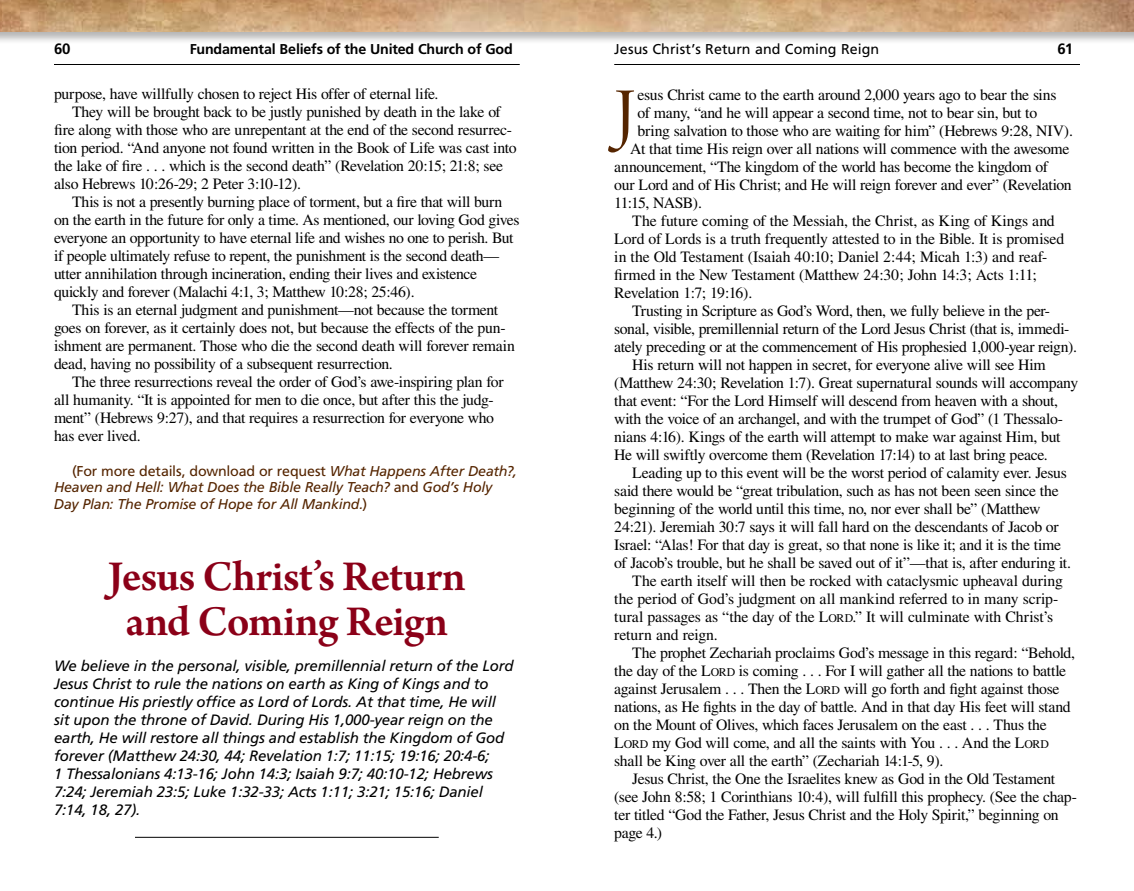
<style>
.page{position:relative;width:1134px;height:891px;background:#fff}
.page>*{position:absolute;margin:0;border:0;box-sizing:border-box;transform-origin:0 0}
.t1{font:74.55px "Arno Pro Display";color:#552500}
.t2{font:600 45px/45px "Arno Pro";letter-spacing:-.01em;color:#8b0018;text-align:center}
.t3{font:15.75px "Times";letter-spacing:-.02em;color:#000}
.t4{font:italic 15px/18px "Frutiger";letter-spacing:-.01em;color:#000}
.t5{font:700 15px "Frutiger";color:#000}
.t6{font:italic 14.25px/16.5px "Frutiger";letter-spacing:-.015em;color:#552500}
.t7{font:700 14.25px "Frutiger";letter-spacing:-.015em;color:#000}
.t8{font:14.25px "Frutiger";letter-spacing:.005em;color:#000}
.s1{font-style:normal}
.s2{font-style:inherit}
.s3{font-size:11.85px}
</style>
<div class="page">
<hr style="left:54px;top:64px;width:466px;height:1px;background:#000">
<div style="left:0;top:0;width:567px;height:44px;background:#000;opacity:.3"></div>
<img style="left:0;top:0;width:567px;height:32px">
<hr style="left:614px;top:64px;width:466px;height:1px;background:#000">
<div style="left:567px;top:0;width:567px;height:44px;background:#000;opacity:.3"></div>
<svg style="left:567px;top:0;width:567px;height:32px;background:#cea67d"></svg>
<hr style="left:135px;top:837px;width:304px;height:1px;background:#000">
<p class="t5" style="left:54px;top:40px;width:18px">60</p>
<p class="t7" style="left:190px;top:41px;width:325px">Fundamental Beliefs of the United Church of God</p>
<p class="t5" style="left:1058px;top:40px;width:17px">61</p>
<p class="t3" style="left:54px;top:85px;width:386px">purpose, have willfully chosen to reject His offer of eternal life.</p>
<p class="t3" style="left:72px;top:103px;width:430px">They will be brought back to be justly punished by death in the lake of</p>
<p class="t3" style="left:54px;top:121px;width:460px">fire along with those who are unrepentant at the end of the second resurrec-</p>
<p class="t3" style="left:54px;top:139px;width:464px">tion period. “And anyone not found written in the Book of Life was cast into</p>
<p class="t3" style="left:54px;top:157px;width:451px">the lake of fire . . . which is the second death” (Revelation 20:15; 21:8; see</p>
<p class="t3" style="left:54px;top:175px;width:249px">also Hebrews 10:26-29; 2 Peter 3:10-12).</p>
<p class="t3" style="left:72px;top:193px;width:432px">This is not a presently burning place of torment, but a fire that will burn</p>
<p class="t3" style="left:54px;top:211px;width:467px">on the earth in the future for only a time. As mentioned, our loving God gives</p>
<p class="t3" style="left:54px;top:229px;width:461px">everyone an opportunity to have eternal life and wishes no one to perish. But</p>
<p class="t3" style="left:54px;top:247px;width:447px">if people ultimately refuse to repent, the punishment is the second death—</p>
<p class="t3" style="left:54px;top:265px;width:425px">utter annihilation through incineration, ending their lives and existence</p>
<p class="t3" style="left:54px;top:283px;width:362px">quickly and forever (Malachi 4:1, 3; Matthew 10:28; 25:46).</p>
<p class="t3" style="left:72px;top:301px;width:428px">This is an eternal judgment and punishment—not because the torment</p>
<p class="t3" style="left:54px;top:319px;width:453px">goes on forever, as it certainly does not, but because the effects of the pun-</p>
<p class="t3" style="left:54px;top:337px;width:463px">ishment are permanent. Those who die the second death will forever remain</p>
<p class="t3" style="left:54px;top:355px;width:340px">dead, having no possibility of a subsequent resurrection.</p>
<p class="t3" style="left:72px;top:373px;width:433px">The three resurrections reveal the order of God’s awe-inspiring plan for</p>
<p class="t3" style="left:54px;top:391px;width:441px">all humanity. “It is appointed for men to die once, but after this the judg-</p>
<p class="t3" style="left:54px;top:409px;width:442px">ment” (Hebrews 9:27), and that requires a resurrection for everyone who</p>
<p class="t3" style="left:54px;top:427px;width:88px">has ever lived.</p>
<p class="t6" style="left:54px;top:463px;width:465px;text-indent:18px"><span class="s1">(For more details, download or request</span> What Happens After Death?,<br>Heaven and Hell: What Does the Bible Really Teach? <span class="s1">and</span> God’s Holy<br>Day Plan: The Promise of Hope for All Mankind.<span class="s1">)</span></p>
<p class="t8" style="left:614px;top:41px;width:266px">Jesus Christ’s Return and Coming Reign</p>
<h1 class="t1" style="left:614px;top:73px;width:23px">J</h1>
<p class="t3" style="left:638px;top:86px;width:420px">esus Christ came to the earth around 2,000 years ago to bear the sins</p>
<p class="t3" style="left:638px;top:104px;width:401px">of many, “and he will appear a second time, not to bear sin, but to</p>
<p class="t3" style="left:638px;top:122px;width:437px">bring salvation to those who are waiting for him” (Hebrews 9:28, NIV).</p>
<p class="t3" style="left:630px;top:140px;width:441px">At that time His reign over all nations will commence with the awesome</p>
<p class="t3" style="left:614px;top:158px;width:435px">announcement, “The kingdom of the world has become the kingdom of</p>
<p class="t3" style="left:614px;top:176px;width:459px">our Lord and of His Christ; and He will reign forever and ever” (Revelation</p>
<p class="t3" style="left:614px;top:194px;width:89px">11:15, NASB).</p>
<p class="t3" style="left:632px;top:212px;width:424px">The future coming of the Messiah, the Christ, as King of Kings and</p>
<p class="t3" style="left:614px;top:230px;width:452px">Lord of Lords is a truth frequently attested to in the Bible. It is promised</p>
<p class="t3" style="left:614px;top:248px;width:435px">in the Old Testament (Isaiah 40:10; Daniel 2:44; Micah 1:3) and reaf-</p>
<p class="t3" style="left:614px;top:266px;width:424px">firmed in the New Testament (Matthew 24:30; John 14:3; Acts 1:11;</p>
<p class="t3" style="left:614px;top:284px;width:140px">Revelation 1:7; 19:16).</p>
<p class="t3" style="left:632px;top:302px;width:419px">Trusting in Scripture as God’s Word, then, we fully believe in the per-</p>
<p class="t3" style="left:614px;top:320px;width:457px">sonal, visible, premillennial return of the Lord Jesus Christ (that is, immedi-</p>
<p class="t3" style="left:614px;top:338px;width:464px">ately preceding or at the commencement of His prophesied 1,000-year reign).</p>
<p class="t3" style="left:632px;top:356px;width:415px">His return will not happen in secret, for everyone alive will see Him</p>
<p class="t3" style="left:614px;top:374px;width:466px">(Matthew 24:30; Revelation 1:7). Great supernatural sounds will accompany</p>
<p class="t3" style="left:614px;top:392px;width:445px">that event: “For the Lord Himself will descend from heaven with a shout,</p>
<p class="t3" style="left:614px;top:410px;width:450px">with the voice of an archangel, and with the trumpet of God” (1 Thessalo-</p>
<p class="t3" style="left:614px;top:428px;width:448px">nians 4:16). Kings of the earth will attempt to make war against Him, but</p>
<p class="t3" style="left:614px;top:446px;width:435px">He will swiftly overcome them (Revelation 17:14) to at last bring peace.</p>
<p class="t3" style="left:632px;top:464px;width:436px">Leading up to this event will be the worst period of calamity ever. Jesus</p>
<p class="t3" style="left:614px;top:482px;width:446px">said there would be “great tribulation, such as has not been seen since the</p>
<p class="t3" style="left:614px;top:500px;width:428px">beginning of the world until this time, no, nor ever shall be” (Matthew</p>
<p class="t3" style="left:614px;top:518px;width:446px">24:21). Jeremiah 30:7 says it will fall hard on the descendants of Jacob or</p>
<p class="t3" style="left:614px;top:536px;width:448px">Israel: “Alas! For that day is great, so that none is like it; and it is the time</p>
<p class="t3" style="left:614px;top:554px;width:458px">of Jacob’s trouble, but he shall be saved out of it”—that is, after enduring it.</p>
<p class="t3" style="left:632px;top:572px;width:432px">The earth itself will then be rocked with cataclysmic upheaval during</p>
<p class="t3" style="left:614px;top:590px;width:446px">the period of God’s judgment on all mankind referred to in many scrip-</p>
<p class="t3" style="left:614px;top:608px;width:441px">tural passages as “the day of the <span class="s2">L</span><span class="s3">ORD</span>.” It will culminate with Christ’s</p>
<p class="t3" style="left:614px;top:626px;width:105px">return and reign.</p>
<p class="t3" style="left:632px;top:644px;width:444px">The prophet Zechariah proclaims God’s message in this regard: “Behold,</p>
<p class="t3" style="left:614px;top:662px;width:453px">the day of the <span class="s2">L</span><span class="s3">ORD</span> is coming . . . For I will gather all the nations to battle</p>
<p class="t3" style="left:614px;top:680px;width:447px">against Jerusalem . . . Then the <span class="s2">L</span><span class="s3">ORD</span> will go forth and fight against those</p>
<p class="t3" style="left:614px;top:698px;width:458px">nations, as He fights in the day of battle. And in that day His feet will stand</p>
<p class="t3" style="left:614px;top:716px;width:434px">on the Mount of Olives, which faces Jerusalem on the east . . . Thus the</p>
<p class="t3" style="left:614px;top:734px;width:436px"><span class="s2">L</span><span class="s3">ORD</span> my God will come, and all the saints with You . . . And the <span class="s2">L</span><span class="s3">ORD</span></p>
<p class="t3" style="left:614px;top:752px;width:331px">shall be King over all the earth” (Zechariah 14:1-5, 9).</p>
<p class="t3" style="left:632px;top:770px;width:424px">Jesus Christ, the One the Israelites knew as God in the Old Testament</p>
<p class="t3" style="left:614px;top:788px;width:464px">(see John 8:58; 1 Corinthians 10:4), will fulfill this prophecy. (See the chap-</p>
<p class="t3" style="left:614px;top:806px;width:446px">ter titled “God the Father, Jesus Christ and the Holy Spirit,” beginning on</p>
<p class="t3" style="left:614px;top:824px;width:49px">page 4.)</p>
<h2 class="t2" style="left:108px;top:556px;width:360px">Jesus Christ’s Return and Coming Reign</h2>
<p class="t4" style="left:54px;top:656px;width:461px">We believe in the personal, visible, premillennial return of the Lord Jesus Christ to rule the nations on earth as King of Kings and to continue His priestly office as Lord of Lords. At that time, He will sit upon the throne of David. During His 1,000-year reign on the earth, He will restore all things and establish the Kingdom of God forever (Matthew 24:30, 44; Revelation 1:7; 11:15; 19:16; 20:4-6;<br>1 Thessalonians 4:13-16; John 14:3; Isaiah 9:7; 40:10-12; Hebrews 7:24; Jeremiah 23:5; Luke 1:32-33; Acts 1:11; 3:21; 15:16; Daniel 7:14, 18, 27).</p>
</div>
